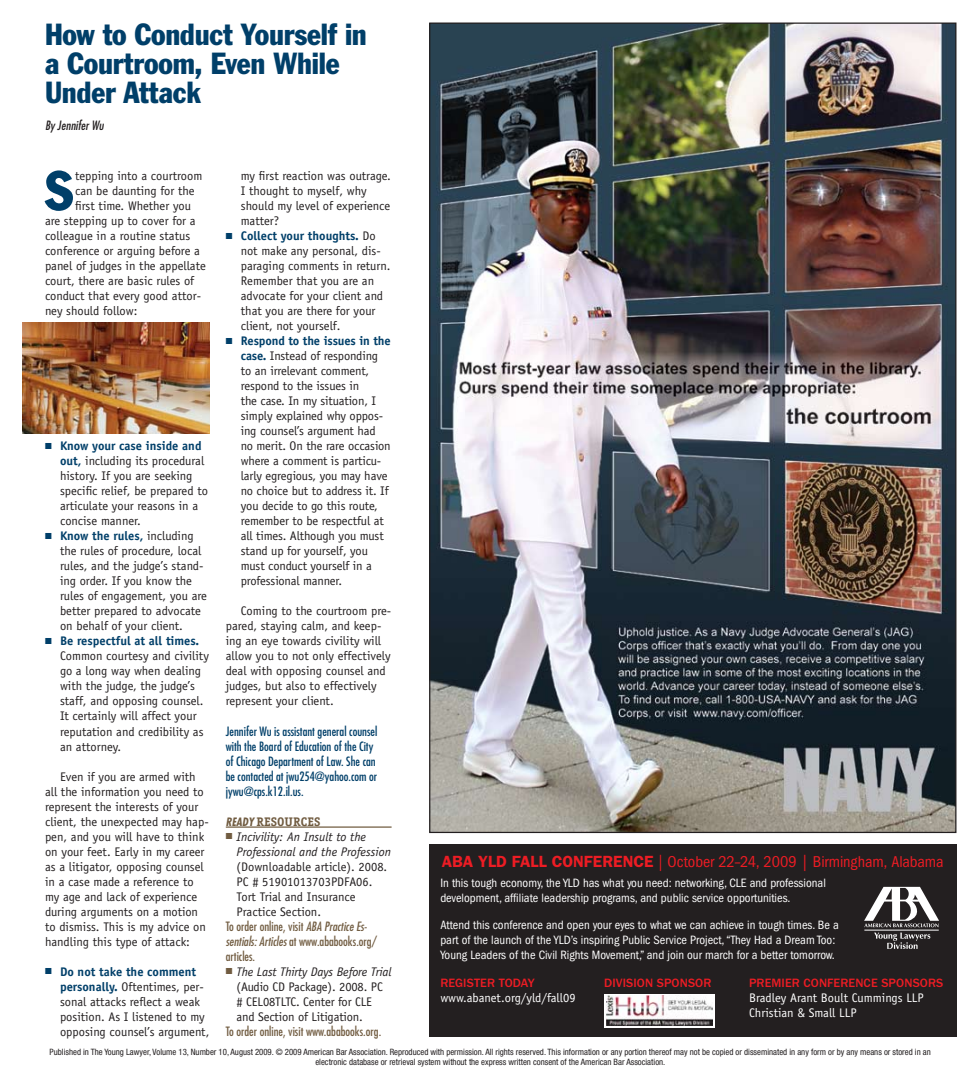
<style>
.page{position:relative;width:979px;height:1092px;background:#fff}
.page>*{position:absolute;margin:0;border:0;box-sizing:border-box;transform-origin:0 0}
.t1{font:condensed 54.62px "Franklin Gothic";color:#003f69}
.t2{font:condensed 30px/28.8px "Franklin Gothic Std";letter-spacing:-.01em;color:#003f69}
.t3{font:condensed 16.25px "ITC Franklin Gothic Std";letter-spacing:-.01em;color:#ed1c24}
.t4{font:600 16.25px "ITC Franklin Gothic Std";color:#ed1c24}
.t5{font:12.5px/15px "Officina Sans Std";color:#231f20}
.t6{font:condensed 12.5px/15px "ITC Franklin Gothic Std";color:#fff}
.t7{font:condensed 12.5px/15px "Futura Std";color:#003f69}
.t8{font:condensed 12.5px/15px "Futura Std";color:#715c41}
.t9{font:12.5px/15px "Officina Sans Std";color:#fff}
.t10{font:italic 12.5px/15px "Officina Sans Std";color:#231f20}
.t11{font:500 12.5px "ITC Franklin Gothic Std";letter-spacing:.01em;color:#ed1c24}
.t12{font:700 12.5px "Officina Serif Std";color:#715c41}
.t13{font:italic condensed 12.5px "Futura Std";color:#231f20}
.t14{font:condensed 8.75px/10px "Helvetica Neue";color:#231f20;text-align:center}
.s1{color:#003f69}
.s2{font-weight:700;color:#003f69}
.s3{font-family:"Futura Std";font-style:italic;font-stretch:condensed;font-size:11.25px}
.s4{color:#715c41}
.s5{font-style:italic}
.s6{font-weight:600;font-stretch:normal}
.s7{font-stretch:normal}
</style>
<div class="page">
<img style="left:431px;top:24px;width:523px;height:806px">
<hr style="left:226px;top:826px;width:166px;height:1px;background:#715c41">
<img style="left:22px;top:323px;width:188px;height:110px">
<div style="left:429px;top:844px;width:527px;height:192px;background:#231f20"></div>
<svg style="left:604px;top:994px;width:111px;height:33px"></svg>
<img style="left:606px;top:995px;width:107px;height:30px">
<svg style="left:864px;top:886px;width:75px;height:62px"></svg>
<h2 class="t2" style="left:45px;top:20px;width:323px">How to Conduct Yourself in a Courtroom, Even While<br>Under Attack</h2>
<p class="t13" style="left:45px;top:118px;width:60px">By Jennifer Wu</p>
<h1 class="t1" style="left:45px;top:157px;width:30px">S</h1>
<p class="t5" style="left:75px;top:168px;width:129px">tepping into a courtroom</p>
<p class="t5" style="left:75px;top:183px;width:121px">can be daunting for the</p>
<p class="t5" style="left:75px;top:198px;width:118px">first time. Whether you</p>
<p class="t5" style="left:45px;top:213px;width:152px">are stepping up to cover for a</p>
<p class="t5" style="left:45px;top:228px;width:147px">colleague in a routine status</p>
<p class="t5" style="left:45px;top:243px;width:156px">conference or arguing before a</p>
<p class="t5" style="left:45px;top:258px;width:162px">panel of judges in the appellate</p>
<p class="t5" style="left:45px;top:273px;width:151px">court, there are basic rules of</p>
<p class="t5" style="left:45px;top:288px;width:158px">conduct that every good attor-</p>
<p class="t5" style="left:45px;top:303px;width:94px">ney should follow:</p>
<p class="t5" style="left:60px;top:438px;width:149px;text-indent:-15px"><span class="s1">■</span> <span class="s2">Know your case inside and out,</span> including its procedural history. If you are seeking specific relief, be prepared to articulate your reasons in a concise manner.</p>
<p class="t5" style="left:60px;top:528px;width:149px;text-indent:-15px"><span class="s1">■</span> <span class="s2">Know the rules,</span> including the rules of procedure, local rules, and the judge’s stand&shy;ing order. If you know the rules of engagement, you are better prepared to advocate on behalf of your client.</p>
<p class="t5" style="left:60px;top:633px;width:150px;text-indent:-15px"><span class="s1">■</span> <span class="s2">Be respectful at all times.<br></span>Common courtesy and civility go a long way when dealing with the judge, the judge’s staff, and opposing counsel.<br>It certainly will affect your reputation and credibility as an attorney.</p>
<p class="t5" style="left:45px;top:768px;width:165px;text-indent:15px">Even if you are armed with all the information you need to represent the interests of your client, the unexpected may hap&shy;pen, and you will have to think on your feet. Early in my career as a litigator, opposing counsel in a case made a reference to my age and lack of experience during arguments on a motion to dismiss. This is my advice on handling this type of attack:</p>
<p class="t5" style="left:60px;top:963px;width:151px;text-indent:-15px"><span class="s1">■</span> <span class="s2">Do not take the comment personally.</span> Oftentimes, per&shy;sonal attacks reflect a weak position. As I listened to my opposing counsel’s argument,</p>
<p class="t5" style="left:241px;top:168px;width:152px">my first reaction was outrage.<br>I thought to myself, why should my level of experience matter?</p>
<p class="t5" style="left:241px;top:228px;width:151px;text-indent:-15px"><span class="s1">■</span> <span class="s2">Collect your thoughts.</span> Do not make any personal, dis&shy;paraging comments in return.<br>Remember that you are an advocate for your client and that you are there for your client, not yourself.</p>
<p class="t5" style="left:241px;top:333px;width:151px;text-indent:-15px"><span class="s1">■</span> <span class="s2">Respond to the issues in the case.</span> Instead of responding to an irrelevant comment, respond to the issues in<br>the case. In my situation, I simply explained why oppos&shy;ing counsel’s argument had no merit. On the rare occasion where a comment is particu&shy;larly egregious, you may have no choice but to address it. If you decide to go this route, remember to be respectful at all times. Although you must stand up for yourself, you must conduct yourself in a professional manner.</p>
<p class="t5" style="left:226px;top:603px;width:167px;text-indent:15px">Coming to the courtroom pre&shy;pared, staying calm, and keep&shy;ing an eye towards civility will allow you to not only effectively deal with opposing counsel and judges, but also to effectively represent your client.</p>
<p class="t7" style="left:226px;top:723px;width:153px">Jennifer Wu is assistant general counsel with the Board of Education of the City of Chicago Department of Law. She can be contacted at jwu254@yahoo.com or jywu@cps.k12.il.us.</p>
<p class="t12" style="left:226px;top:813px;width:96px"><span class="s3">READY</span> RESOURCES</p>
<p class="t10" style="left:237px;top:828px;width:156px;text-indent:-11px"><span class="s4">■</span> Incivility: An Insult to the<br>Professional and the Profession</p>
<p class="t5" style="left:237px;top:858px;width:152px">(Downloadable article). 2008.<br>PC # 51901013703PDFA06.<br>Tort Trial and Insurance<br>Practice Section.</p>
<p class="t8" style="left:226px;top:918px;width:153px">To order online, visit <span class="s5">ABA Practice Es&shy;sentials: Articles</span> at www.ababooks.org/ articles.</p>
<p class="t5" style="left:237px;top:963px;width:156px;text-indent:-11px"><span class="s4">■</span> <span class="s5">The Last Thirty Days Before Trial </span>(Audio CD Package). 2008. PC # CEL08TLTC. Center for CLE and Section of Litigation.</p>
<p class="t8" style="left:226px;top:1023px;width:157px">To order online, visit www.ababooks.org.</p>
<h3 class="t4" style="left:442px;top:851px;width:89px">ABA YLD FALL</h3>
<h3 class="t3" style="left:552px;top:852px;width:393px"><span class="s6">CONFERENCE</span> <span class="s7">|</span> October 22–24, 2009 | Birmingham, Alabama</h3>
<p class="t6" style="left:440px;top:875px;width:387px">In this tough economy, the YLD has what you need: networking, CLE and professional development, affiliate leadership programs, and public service opportunities.</p>
<p class="t6" style="left:440px;top:917px;width:400px">Attend this conference and open your eyes to what we can achieve in tough times. Be a part of the launch of the YLD’s inspiring Public Service Project, “They Had a Dream Too:<br>Young Leaders of the Civil Rights Movement,” and join our march for a better tomorrow.</p>
<p class="t11" style="left:440px;top:975px;width:96px">REGISTER TODAY</p>
<p class="t11" style="left:604px;top:975px;width:25px">DIVISIO</p>
<p class="t11" style="left:645px;top:975px;width:56px">N SPONSORPRE</p>
<p class="t11" style="left:771px;top:975px;width:17px">MIER</p>
<p class="t11" style="left:803px;top:975px;width:118px">CONFERENCE SPONSORS</p>
<p class="t9" style="left:440px;top:990px;width:137px">www.abanet.org/yld/fall09</p>
<p class="t9" style="left:749px;top:990px;width:176px">Bradley Arant Boult Cummings LLP<br>Christian &amp; Small LLP</p>
<p class="t14" style="left:50px;top:1046px;width:882px">Published in The Young Lawyer, Volume 13, Number 10, August 2009. © 2009 American Bar Association. Reproduced with permission. All rights reserved. This information or any portion thereof may not be copied or disseminated in any form or by any means or stored in an electronic database or retrieval system without the express written consent of the American Bar Association.</p>
</div>
